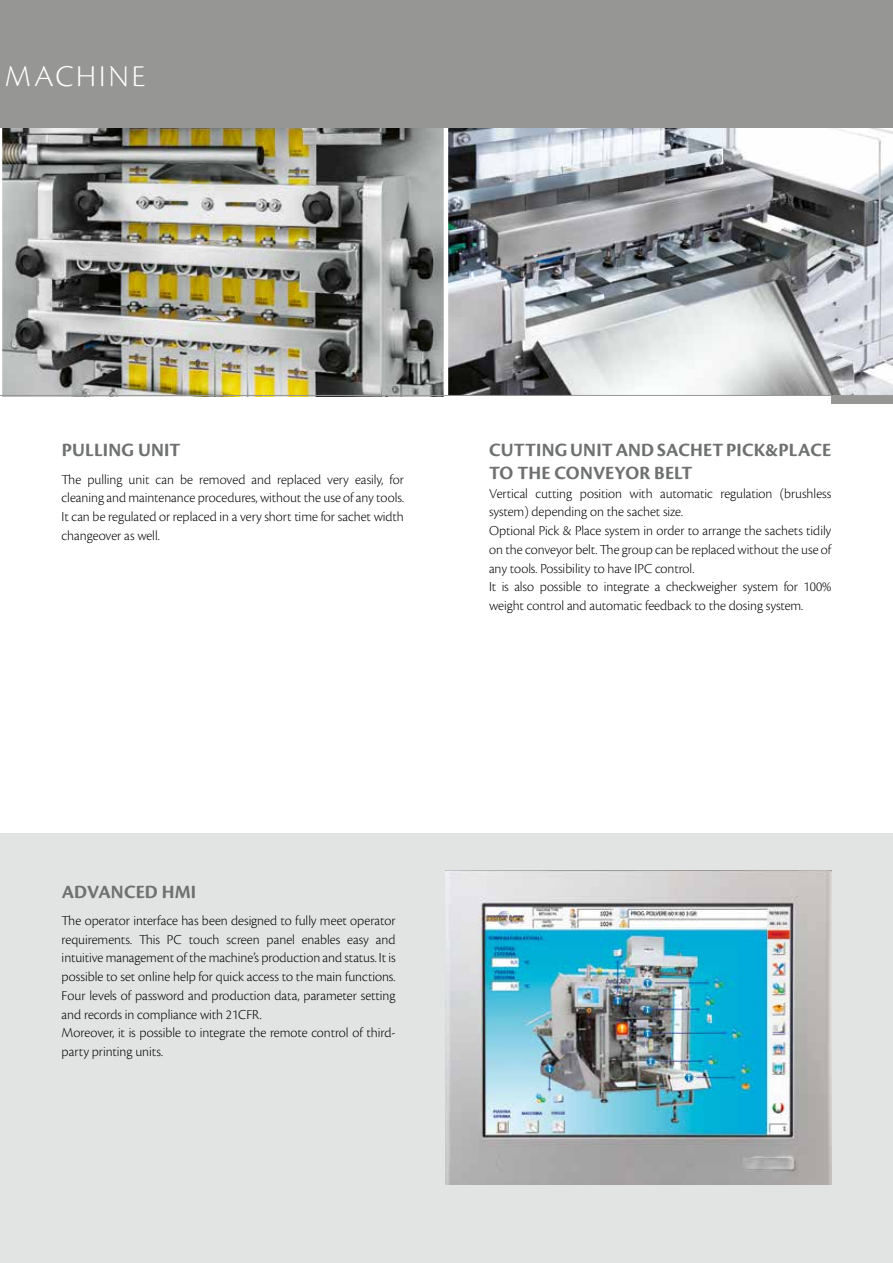
<style>
.page{position:relative;width:893px;height:1263px;background:#fff}
.page>*{position:absolute;margin:0;border:0;box-sizing:border-box;transform-origin:0 0}
.t1{font:31.5px "Cronos Pro Lt Subh";letter-spacing:.09em;color:#fff}
.t2{font:19.5px/22.5px "Cronos Pro Bold Subh";letter-spacing:.005em;color:#6f7070}
.t3{font:14.25px/18.8px "Cronos Pro Lt Subh";color:#000}
</style>
<div class="page">
<div style="left:0;top:833px;width:893px;height:430px;background:#e2e3e3"></div>
<img style="left:446px;top:870px;width:385px;height:314px">
<div style="left:831px;top:395px;width:62px;height:9px;background:#969794"></div>
<img style="left:2px;top:128px;width:442px;height:267px">
<img style="left:448px;top:128px;width:445px;height:267px">
<hr style="left:0;top:395px;width:893px;height:1px;background:#969794">
<div style="left:0;top:0;width:893px;height:128px;background:#969794"></div>
<h1 class="t1" style="left:5px;top:58px;width:142px">MACHINE</h1>
<h2 class="t2" style="left:62px;top:439px;width:120px">PULLING UNIT</h2>
<p class="t3" style="left:62px;top:470px;width:344px;text-align:justify">The pulling unit can be removed and replaced very easily, for cleaning and maintenance procedures, without the use of any tools.<br>It can be regulated or replaced in a very short time for sachet width changeover as well.</p>
<h2 class="t2" style="left:489px;top:439px;width:344px">CUTTING UNIT AND SACHET PICK&amp;PLACE<br>TO THE CONVEYOR BELT</h2>
<p class="t3" style="left:489px;top:484px;width:345px">Vertical cutting position with automatic regulation (brushless system) depending on the sachet size.<br>Optional Pick &amp; Place system in order to arrange the sachets tidily on the conveyor belt. The group can be replaced without the use of any tools. Possibility to have IPC control.<br>It is also possible to integrate a checkweigher system for 100% weight control and automatic feedback to the dosing system.</p>
<h2 class="t2" style="left:62px;top:880px;width:136px">ADVANCED HMI</h2>
<p class="t3" style="left:62px;top:911px;width:335px">The operator interface has been designed to fully meet operator requirements. This PC touch screen panel enables easy and intuitive management of the machine’s production and status. It is possible to set online help for quick access to the main functions.<br>Four levels of password and production data, parameter setting and records in compliance with 21CFR.<br>Moreover, it is possible to integrate the remote control of third&shy;party printing units.</p>
</div>
